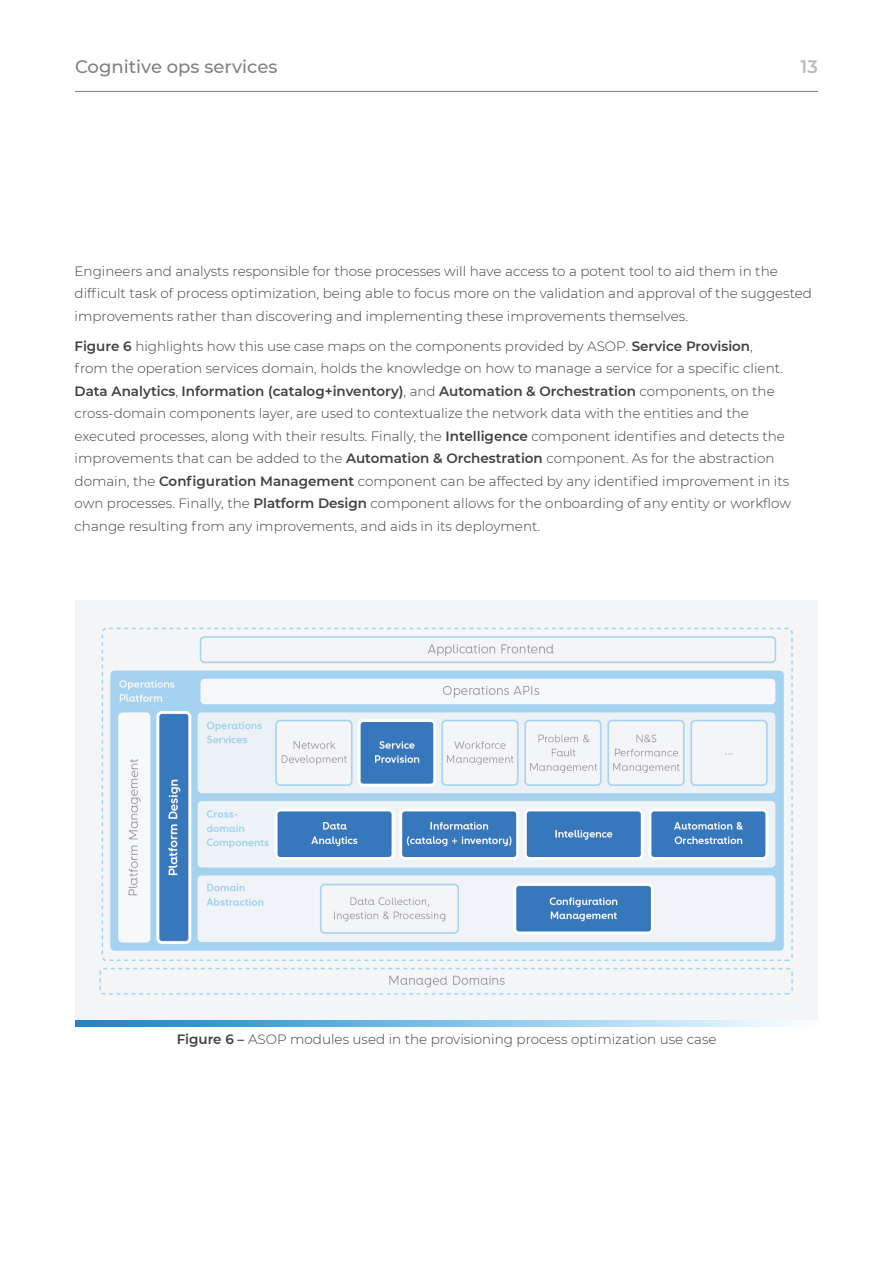
<style>
.page{position:relative;width:893px;height:1263px;background:#fff}
.page>*{position:absolute;margin:0;border:0;box-sizing:border-box;transform-origin:0 0}
.t1{font:500 18px "Montserrat";color:#808183}
.t2{font:600 18px "Montserrat";color:#babdbe}
.Body_Text{font:300 13.5px/22.5px "Montserrat";color:#404041}
.Subtitle{font:300 13.5px "Montserrat";color:#404041}
.s1{font-weight:600}
</style>
<div class="page">
<hr style="left:75px;top:91px;width:743px;height:1px;background:#808183">
<img style="left:75px;top:600px;width:743px;height:421px">
<svg style="left:75px;top:1021px;width:717px;height:5px;background:#7ebee6"></svg>
<h1 class="t1" style="left:75px;top:54px;width:204px">Cognitive ops services</h1>
<h1 class="t2" style="left:801px;top:54px;width:19px">13</h1>
<p class="Body_Text" style="left:75px;top:259px;width:739px">Engineers and analysts responsible for those processes will have access to a potent tool to aid them in the difficult task of process optimization, being able to focus more on the validation and approval of the suggested improvements rather than discovering and implementing these improvements themselves.</p>
<p class="Body_Text" style="left:75px;top:334px;width:718px"><span class="s1">Figure 6</span> highlights how this use case maps on the components provided by ASOP. <span class="s1">Service Provision</span>,<br>from the operation services domain, holds the knowledge on how to manage a service for a specific client.<br><span class="s1">Data Analytics</span>, <span class="s1">Information (catalog+inventory)</span>, and <span class="s1">Automation &amp; Orchestration</span> components, on the cross-domain components layer, are used to contextualize the network data with the entities and the executed processes, along with their results. Finally, the <span class="s1">Intelligence</span> component identifies and detects the improvements that can be added to the <span class="s1">Automation &amp; Orchestration</span> component. As for the abstraction domain, the <span class="s1">Configuration Management</span> component can be affected by any identified improvement in its own processes. Finally, the <span class="s1">Platform Design</span> component allows for the onboarding of any entity or workflow change resulting from any improvements, and aids in its deployment.</p>
<p class="Subtitle" style="left:177px;top:1030px;width:541px"><span class="s1">Figure 6 –</span> ASOP modules used in the provisioning process optimization use case</p>
</div>
